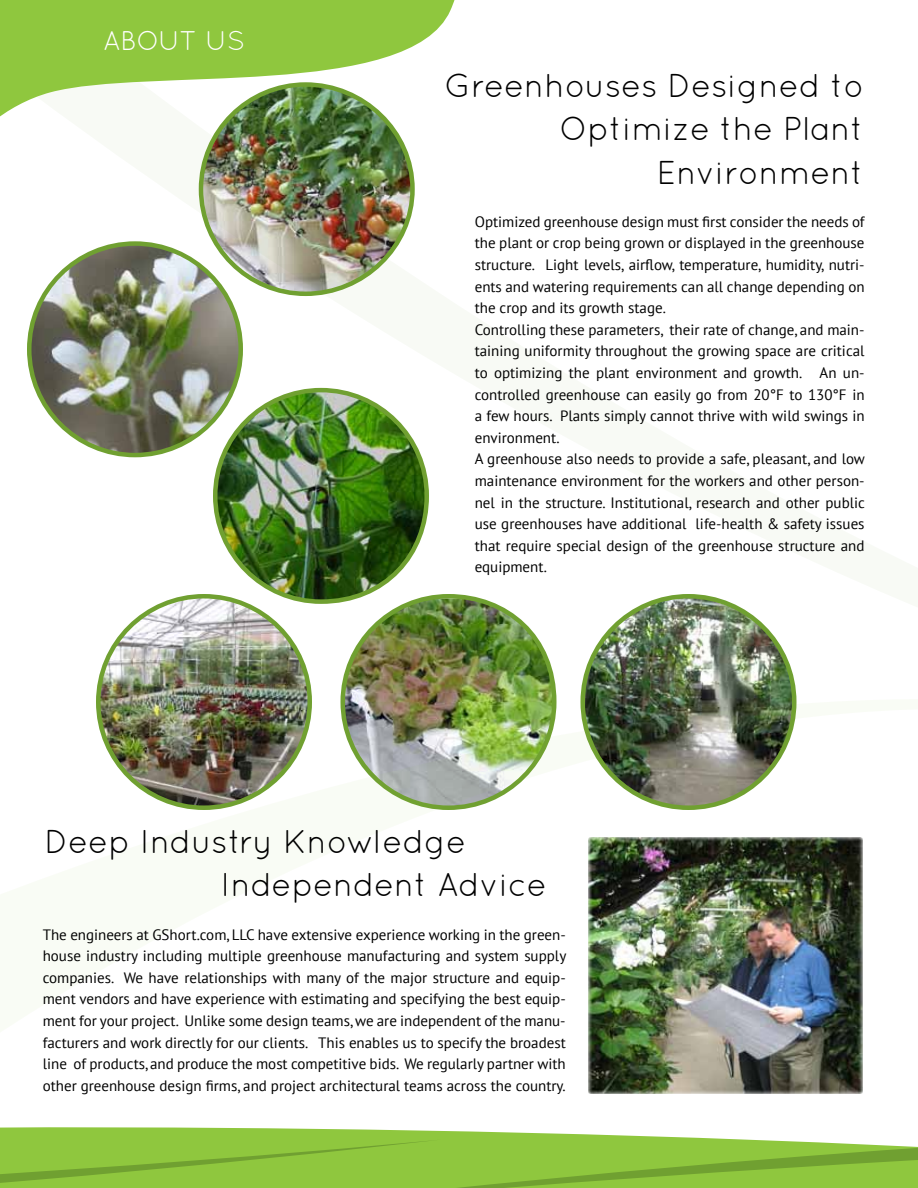
<style>
.page{position:relative;width:918px;height:1188px;background:#fff}
.page>*{position:absolute;margin:0;border:0;box-sizing:border-box;transform-origin:0 0}
.t1{font:33px/43.2px "Quicksand";color:#000;text-align:right}
.t2{font:27px "Quicksand";color:#fff}
.t3{font:15px/21.6px "PT Sans";color:#000}
</style>
<div class="page">
<img style="left:27px;top:227px;width:402px;height:328px">
<img style="left:0;top:555px;width:918px;height:633px">
<img style="left:0;top:0;width:455px;height:227px">
<img style="left:588px;top:837px;width:274px;height:257px">
<h2 class="t2" style="left:103px;top:25px;width:143px">ABOUT US</h2>
<h1 class="t1" style="left:444px;top:64px;width:421px">Greenhouses Designed to<br>Optimize the Plant<br>Environment</h1>
<p class="t3" style="left:475px;top:210px;width:392px">Optimized greenhouse design must first consider the needs of the plant or crop being grown or displayed in the greenhouse structure. Light levels, airflow, temperature, humidity, nutri&shy;ents and watering requirements can all change depending on the crop and its growth stage.<br>Controlling these parameters, their rate of change, and main&shy;taining uniformity throughout the growing space are critical to optimizing the plant environment and growth. An un&shy;controlled greenhouse can easily go from 20°F to 130°F in a few hours. Plants simply cannot thrive with wild swings in environment.<br>A greenhouse also needs to provide a safe, pleasant, and low maintenance environment for the workers and other person&shy;nel in the structure. Institutional, research and other public use greenhouses have additional life-health &amp; safety issues that require special design of the greenhouse structure and equipment.</p>
<h1 class="t1" style="left:221px;top:820px;width:328px;text-align:left;text-indent:-176px">Deep Industry Knowledge<br>Independent Advice</h1>
<p class="t3" style="left:43px;top:923px;width:525px;text-align:justify">The engineers at GShort.com, LLC have extensive experience working in the green&shy;house industry including multiple greenhouse manufacturing and system supply companies. We have relationships with many of the major structure and equip&shy;ment vendors and have experience with estimating and specifying the best equip&shy;ment for your project. Unlike some design teams, we are independent of the manu&shy;facturers and work directly for our clients. This enables us to specify the broadest line of products, and produce the most competitive bids. We regularly partner with other greenhouse design firms, and project architectural teams across the country.</p>
</div>
